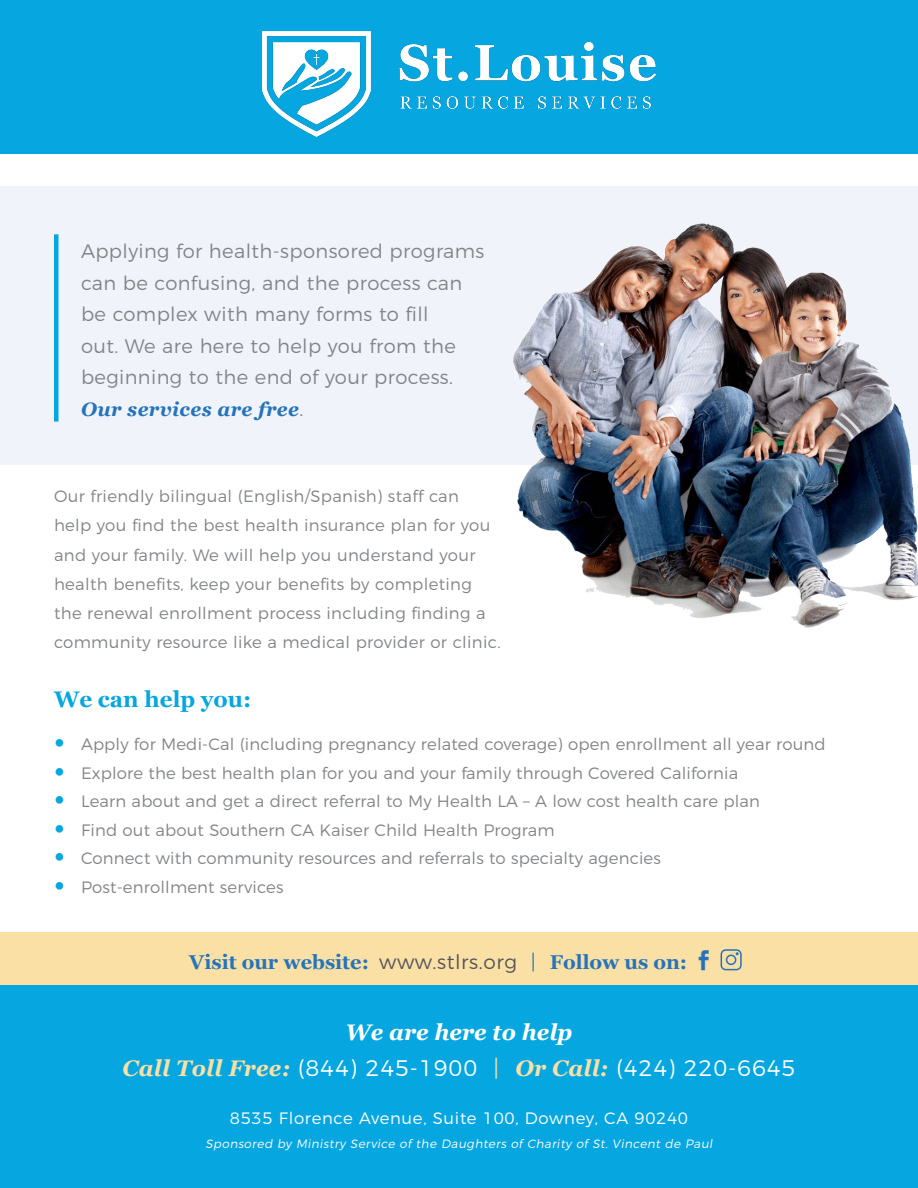
<style>
.page{position:relative;width:918px;height:1188px;background:#fff}
.page>*{position:absolute;margin:0;border:0;box-sizing:border-box;transform-origin:0 0}
.t1{font:300 22.5px "Montserrat";letter-spacing:.04em;color:#fff}
.t2{font:italic 700 22.5px "Georgia";color:#fff}
.t3{font:700 22.5px "Georgia";color:#06a7e0}
.t4{font:700 19.95px "Georgia";color:#2574bb}
.t5{font:300 19.5px/31.5px "Montserrat";letter-spacing:.02em;color:#828487}
.t6{font:italic 700 19.5px "Georgia";letter-spacing:.02em;color:#2574bb}
.t7{font:300 16.5px/28.5px "Montserrat";letter-spacing:.01em;color:#828487}
.t8{font:300 16.5px "Montserrat";letter-spacing:.04em;color:#fff}
.t9{font:italic 300 12px "Montserrat";color:#fff}
.s1{font-family:"Montserrat";font-weight:300;font-style:normal;color:#828487}
.s2{font-family:"Montserrat";font-weight:300;color:#55565a}
.s3{font-family:"Montserrat";font-weight:300}
.s4{font-family:"Georgia";font-weight:700;font-style:italic;color:#fae0a4}
.s5{color:#fae0a4}
</style>
<div class="page">
<div style="left:0;top:186px;width:918px;height:278px;background:#f0f3fa"></div>
<div style="left:0;top:985px;width:918px;height:203px;background:#06a7e0"></div>
<div style="left:0;top:0;width:918px;height:153px;background:#06a7e0"></div>
<img style="left:262px;top:32px;width:394px;height:104px">
<img style="left:504px;top:223px;width:414px;height:405px">
<hr style="left:54px;top:234px;width:4px;height:188px;background:#06a7e0">
<div style="left:0;top:933px;width:918px;height:52px;background:#fae0a4"></div>
<svg style="left:721px;top:949px;width:21px;height:21px"></svg>
<p class="t5" style="left:81px;top:234px;width:405px">Applying for health-sponsored programs can be confusing, and the process can be complex with many forms to fill<br>out. We are here to help you from the beginning to the end of your process.</p>
<p class="t6" style="left:81px;top:394px;width:224px">Our services are free<span class="s1">.</span></p>
<p class="t7" style="left:54px;top:480px;width:448px;line-height:29.2px">Our friendly bilingual (English/Spanish) staff can<br>help you find the best health insurance plan for you and your family. We will help you understand your health benefits, keep your benefits by completing the renewal enrollment process including finding a community resource like a medical provider or clinic.</p>
<h1 class="t3" style="left:54px;top:682px;width:199px">We can help you:</h1>
<p class="t7" style="left:81px;top:729px;width:746px">Apply for Medi-Cal (including pregnancy related coverage) open enrollment all year round Explore the best health plan for you and your family through Covered California<br>Learn about and get a direct referral to My Health LA – A low cost health care plan<br>Find out about Southern CA Kaiser Child Health Program<br>Connect with community resources and referrals to specialty agencies<br>Post-enrollment services</p>
<p class="t4" style="left:189px;top:947px;width:500px">Visit our website: <span class="s2">www.stlrs.org</span> <span class="s3">|</span> Follow us on:</p>
<h1 class="t2" style="left:346px;top:1015px;width:228px">We are here to help</h1>
<h1 class="t1" style="left:122px;top:1050px;width:675px"><span class="s4">Call Toll Free:</span> (844) 245-1900 <span class="s5">|</span> <span class="s4">Or Call:</span> (424) 220-6645</h1>
<p class="t8" style="left:230px;top:1106px;width:460px">8535 Florence Avenue, Suite 100, Downey, CA 90240</p>
<p class="t9" style="left:205px;top:1135px;width:511px">Sponsored by Ministry Service of the Daughters of Charity of St. Vincent de Paul</p>
</div>
